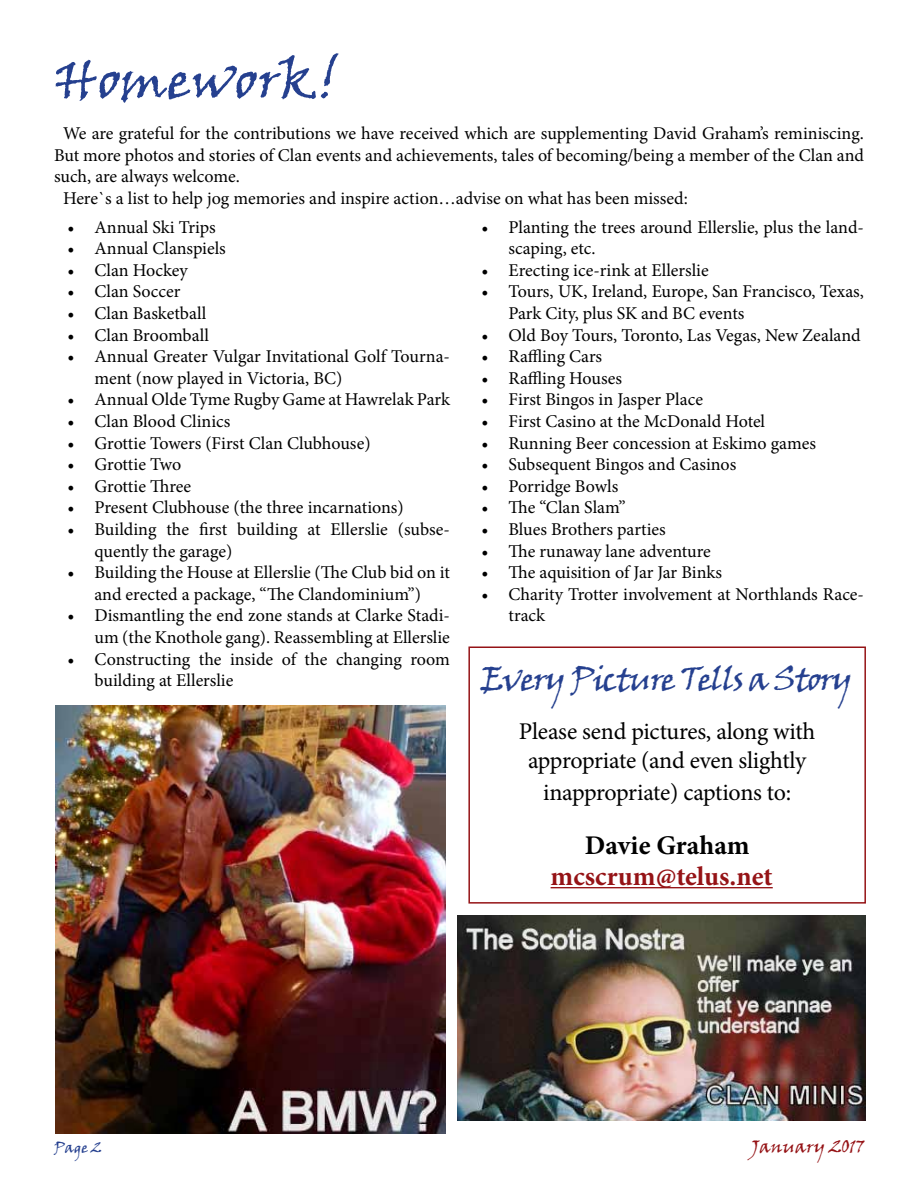
<style>
.page{position:relative;width:918px;height:1188px;background:#fff}
.page>*{position:absolute;margin:0;border:0;box-sizing:border-box;transform-origin:0 0}
.t1{font:54px "Viner Hand ITC";color:#25408f}
.t2{font:33px "Viner Hand ITC";letter-spacing:-.05em;color:#25408f}
.t3{font:700 27px "Minion Pro";color:#951316}
.t4{font:700 27px "Minion Pro";letter-spacing:.005em;color:#000}
.t5{font:24px/28.8px "Minion Pro";letter-spacing:-.015em;color:#000;text-align:center}
.t6{font:18px/21.6px "Minion Pro";letter-spacing:-.005em;color:#000}
.t7{font:18px "Viner Hand ITC";color:#951316}
.t8{font:15px "Viner Hand ITC";color:#25408f}
</style>
<div class="page">
<img style="left:56px;top:705px;width:389px;height:429px">
<img style="left:458px;top:915px;width:408px;height:205px">
<div style="left:468px;top:646px;width:398px;height:258px;border:2px solid #951316"></div>
<hr style="left:551px;top:887px;width:222px;height:1px;background:#951316">
<h1 class="t1" style="left:54px;top:46px;width:286px">Homework!</h1>
<p class="t6" style="left:63px;top:123px;width:802px">We are grateful for the contributions we have received which are supplementing David Graham’s reminiscing.</p>
<p class="t6" style="left:54px;top:144px;width:811px">But more photos and stories of Clan events and achievements, tales of becoming/being a member of the Clan and</p>
<p class="t6" style="left:54px;top:166px;width:187px">such, are always welcome.</p>
<p class="t6" style="left:63px;top:187px;width:626px">Here`s a list to help jog memories and inspire action…advise on what has been missed:</p>
<p class="t6" style="left:68px;top:216px;width:150px">• Annual Ski Trips</p>
<p class="t6" style="left:68px;top:238px;width:160px">• Annual Clanspiels</p>
<p class="t6" style="left:68px;top:259px;width:122px">• Clan Hockey</p>
<p class="t6" style="left:68px;top:281px;width:115px">• Clan Soccer</p>
<p class="t6" style="left:68px;top:303px;width:140px">• Clan Basketball</p>
<p class="t6" style="left:68px;top:324px;width:143px">• Clan Broomball</p>
<p class="t6" style="left:94px;top:346px;width:357px;text-indent:-27px">• Annual Greater Vulgar Invitational Golf Tourna&shy;ment (now played in Victoria, BC)</p>
<p class="t6" style="left:68px;top:389px;width:384px">• Annual Olde Tyme Rugby Game at Hawrelak Park</p>
<p class="t6" style="left:68px;top:411px;width:164px">• Clan Blood Clinics</p>
<p class="t6" style="left:68px;top:432px;width:305px">• Grottie Towers (First Clan Clubhouse)</p>
<p class="t6" style="left:68px;top:454px;width:115px">• Grottie Two</p>
<p class="t6" style="left:68px;top:475px;width:125px">• Grottie Three</p>
<p class="t6" style="left:68px;top:497px;width:338px">• Present Clubhouse (the three incarnations)</p>
<p class="t6" style="left:94px;top:519px;width:357px;text-indent:-27px">• Building the first building at Ellerslie (subse&shy;quently the garage)</p>
<p class="t6" style="left:68px;top:562px;width:384px;text-align:center">• Building the House at Ellerslie (The Club bid on it and erected a package, “The Clandominium”)</p>
<p class="t6" style="left:68px;top:605px;width:384px;text-align:right">• Dismantling the end zone stands at Clarke Stadi&shy;um (the Knothole gang). Reassembling at Ellerslie</p>
<p class="t6" style="left:94px;top:648px;width:357px;text-indent:-27px">• Constructing the inside of the changing room building at Ellerslie</p>
<p class="t6" style="left:508px;top:216px;width:357px;text-indent:-27px">• Planting the trees around Ellerslie, plus the land&shy;scaping, etc.</p>
<p class="t6" style="left:482px;top:259px;width:229px">• Erecting ice-rink at Ellerslie</p>
<p class="t6" style="left:508px;top:281px;width:357px;text-indent:-27px">• Tours, UK, Ireland, Europe, San Francisco, Texas,<br>Park City, plus SK and BC events</p>
<p class="t6" style="left:482px;top:324px;width:381px">• Old Boy Tours, Toronto, Las Vegas, New Zealand</p>
<p class="t6" style="left:482px;top:346px;width:122px">• Raffling Cars</p>
<p class="t6" style="left:482px;top:367px;width:142px">• Raffling Houses</p>
<p class="t6" style="left:482px;top:389px;width:223px">• First Bingos in Jasper Place</p>
<p class="t6" style="left:482px;top:411px;width:285px">• First Casino at the McDonald Hotel</p>
<p class="t6" style="left:482px;top:432px;width:336px">• Running Beer concession at Eskimo games</p>
<p class="t6" style="left:482px;top:454px;width:256px">• Subsequent Bingos and Casinos</p>
<p class="t6" style="left:482px;top:475px;width:138px">• Porridge Bowls</p>
<p class="t6" style="left:482px;top:497px;width:146px">• The “Clan Slam”</p>
<p class="t6" style="left:482px;top:519px;width:186px">• Blues Brothers parties</p>
<p class="t6" style="left:482px;top:540px;width:231px">• The runaway lane adventure</p>
<p class="t6" style="left:482px;top:562px;width:242px">• The aquisition of Jar Jar Binks</p>
<p class="t6" style="left:508px;top:583px;width:357px;text-indent:-27px">• Charity Trotter involvement at Northlands Race&shy;track</p>
<h2 class="t2" style="left:481px;top:658px;width:373px">Every Picture Tells a Story</h2>
<h3 class="t5" style="left:519px;top:717px;width:298px">Please send pictures, along with appropriate (and even slightly</h3>
<h3 class="t5" style="left:543px;top:779px;width:250px">inappropriate) captions to:</h3>
<h3 class="t4" style="left:585px;top:827px;width:166px">Davie Graham</h3>
<h3 class="t3" style="left:551px;top:857px;width:224px">mcscrum@telus.net</h3>
<p class="t8" style="left:54px;top:1138px;width:49px">Page 2</p>
<p class="t7" style="left:751px;top:1135px;width:115px">January 2017</p>
</div>
